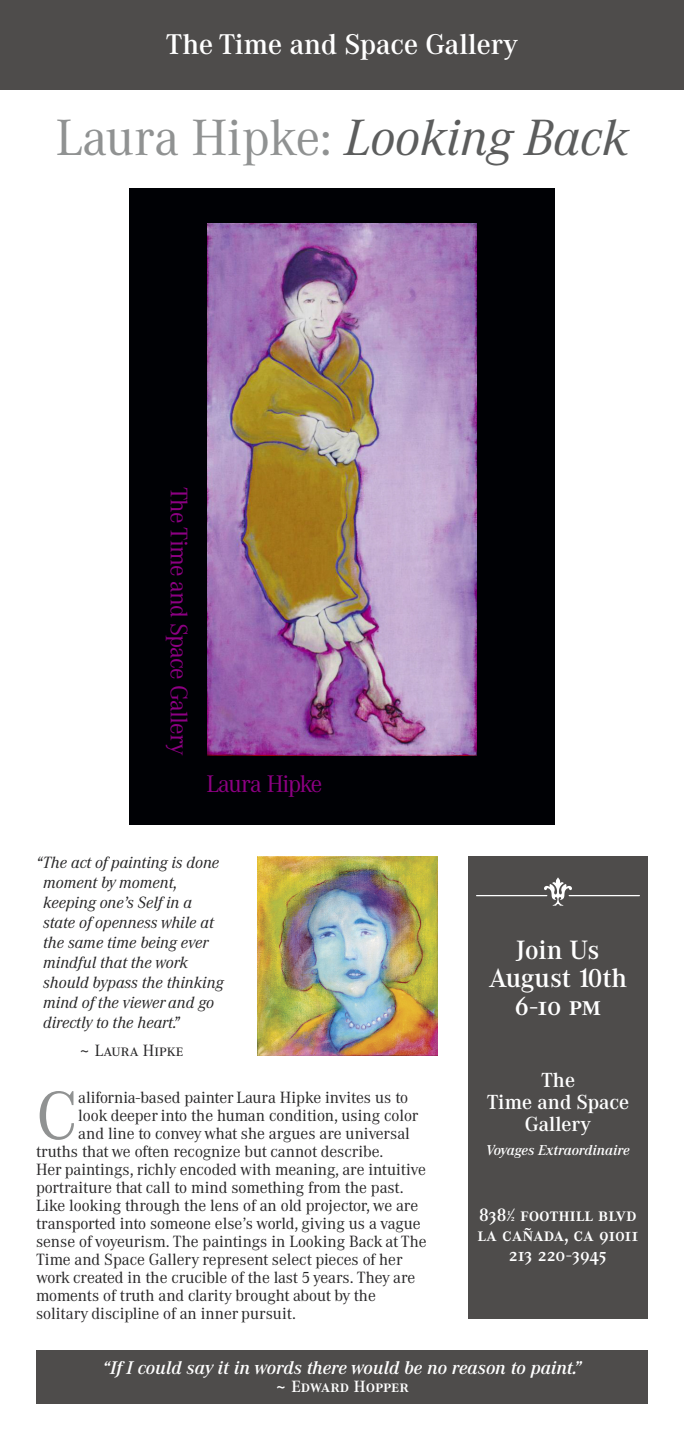
<style>
.page{position:relative;width:684px;height:1440px;background:#fff}
.page>*{position:absolute;margin:0;border:0;box-sizing:border-box;transform-origin:0 0}
.t1{font:66.6px "Corporate ABQ";color:#909292}
.t2{font:50px "Corporate ABQ";color:#909292}
.t3{font:500 28px "Corporate ABQ";color:#fff}
.t4{font:500 26px/28px "Corporate ABQ";letter-spacing:-.01em;color:#fff;text-align:center}
.t5{font:26px "Corporate ABQ Med SC";color:#fff}
.t6{font:23.6px "Corporate ABQ";letter-spacing:-.03em;color:#8d0083}
.t7{font:23.6px "Corporate ABQ";letter-spacing:-.055em;color:#8d0083}
.t8{font:500 20px/22px "Corporate ABQ";color:#fff;text-align:center}
.t9{font:italic 500 18px "Corporate ABQ";color:#fff}
.t10{font:18px/20px "Corporate ABQ Med SC";color:#fff;text-align:center}
.t11{font:16px "Corporate ABQ";color:#272627}
.t12{font:italic 16px/20px "Corporate ABQ";color:#272627}
.t13{font:16px "Corporate ABQ Med SC";color:#fff}
.t14{font:16px "Corporate ABQ Reg SC";color:#272627}
.t15{font:italic 500 14px "Corporate ABQ";color:#fff}
.t16{font:8px "Corporate ABQ Med SC";color:#fff}
.s1{font-style:italic;color:#5c5d5d}
</style>
<div class="page">
<div style="left:130px;top:188px;width:424px;height:636px;background:#000105"></div>
<img style="left:207px;top:223px;width:270px;height:532px">
<div style="left:468px;top:857px;width:180px;height:462px;background:#4e4c4b"></div>
<img style="left:257px;top:857px;width:180px;height:199px">
<div style="left:36px;top:1350px;width:612px;height:54px;background:#4e4c4b"></div>
<div style="left:0;top:0;width:684px;height:90px;background:#4e4c4b"></div>
<svg style="left:542px;top:878px;width:32px;height:28px"></svg>
<hr style="left:477px;top:895px;width:70px;height:1px;background:#fff">
<hr style="left:569px;top:895px;width:70px;height:1px;background:#fff">
<h3 class="t3" style="left:166px;top:35px;width:354px">The Time and Space Gallery</h3>
<h2 class="t2" style="left:56px;top:119px;width:574px">Laura Hipke: <span class="s1">Looking Back</span></h2>
<h3 class="t6" style="left:188px;top:487px;width:270px;rotate:90deg">The Time and Space Gallery</h3>
<h3 class="t7" style="left:206px;top:775px;width:118px">Laura Hipke</h3>
<p class="t12" style="left:43px;top:854px;width:182px;text-indent:-7px">“The act of painting is done moment by moment, keeping one’s Self in a state of openness while at the same time being ever mindful that the work should bypass the thinking mind of the viewer and go directly to the heart.”</p>
<p class="t14" style="left:79px;top:1041px;width:106px">~ Laura Hipke</p>
<h3 class="t4" style="left:489px;top:938px;width:140px">Join Us<br>August 10th</h3>
<h3 class="t5" style="left:515px;top:991px;width:88px">6-10 pm</h3>
<p class="t8" style="left:487px;top:1071px;width:144px">The<br>Time and Space<br>Gallery</p>
<p class="t15" style="left:486px;top:1145px;width:145px">Voyages Extraordinaire</p>
<h1 class="t1" style="left:36px;top:1092px;width:44px">C</h1>
<p class="t11" style="left:78px;top:1092px;width:331px">alifornia-based painter Laura Hipke invites us to</p>
<p class="t11" style="left:78px;top:1110px;width:341px">look deeper into the human condition, using color</p>
<p class="t11" style="left:78px;top:1128px;width:333px">and line to conveywhat she argues are universal</p>
<p class="t11" style="left:36px;top:1146px;width:349px">truths that we often recognize but cannot describe.</p>
<p class="t11" style="left:36px;top:1164px;width:391px">Her paintings, richly encoded with meaning, are intuitive</p>
<p class="t11" style="left:36px;top:1182px;width:369px">portraiture that call to mind something from the past.</p>
<p class="t11" style="left:36px;top:1200px;width:384px">Like looking through the lens of an old projector, we are</p>
<p class="t11" style="left:36px;top:1218px;width:386px">transported into someone else’s world, giving us a vague</p>
<p class="t11" style="left:36px;top:1236px;width:392px">sense of voyeurism. The paintings in Looking Back at The</p>
<p class="t11" style="left:36px;top:1254px;width:368px">Time and Space Gallery represent select pieces of her</p>
<p class="t11" style="left:36px;top:1272px;width:381px">work created in the crucible of the last 5 years. They are</p>
<p class="t11" style="left:36px;top:1290px;width:341px">moments of truth and clarity brought about by the</p>
<p class="t11" style="left:36px;top:1308px;width:261px">solitary discipline of an inner pursuit.</p>
<p class="t9" style="left:102px;top:1361px;width:481px">“If I could say it in words there would be no reason to paint.”</p>
<p class="t13" style="left:275px;top:1377px;width:135px">~ Edward Hopper</p>
<p class="t10" style="left:479px;top:1204px;width:159px">838⁄ foothill blvd</p>
<p class="t16" style="left:507px;top:1208px;width:5px">1</p>
<p class="t16" style="left:511px;top:1213px;width:5px">2</p>
<p class="t10" style="left:477px;top:1224px;width:163px">la cañada, ca 91011<br>213 220-3945</p>
</div>
